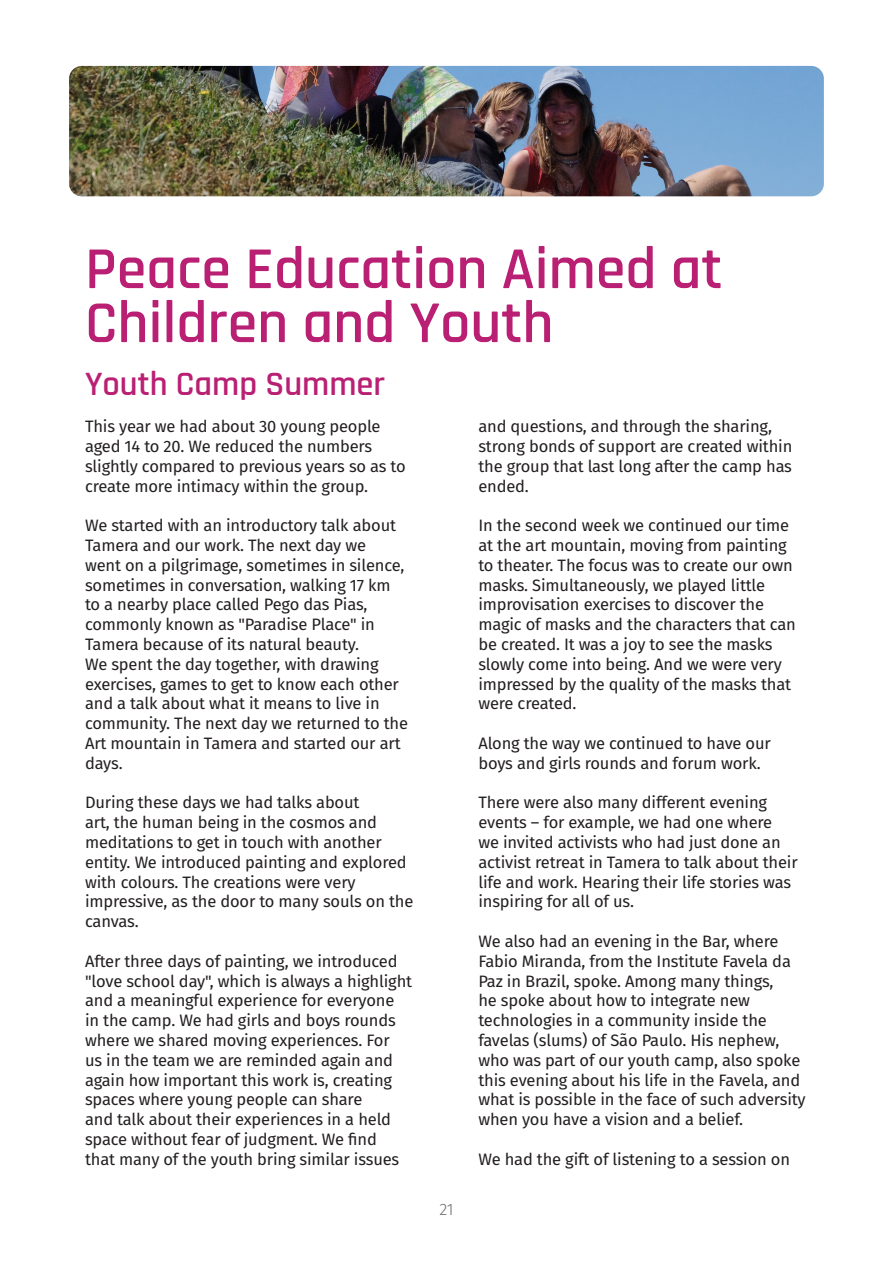
<style>
.page{position:relative;width:893px;height:1263px;background:#fff}
.page>*{position:absolute;margin:0;border:0;box-sizing:border-box;transform-origin:0 0}
.t1{font:600 60px/54px "Rajdhani";color:#b92073}
.t2{font:600 34.5px "Rajdhani";color:#b92073}
.t3{font:16.5px/19.8px "Fira Sans";letter-spacing:-.01em;color:#231f20}
.t4{font:300 16.5px "Fira Sans";color:#6c6d70}
</style>
<div class="page">
<img style="left:69px;top:66px;width:755px;height:130px">
<p class="t1" style="left:85px;top:244px;width:639px">Peace Education Aimed at<br>Children and Youth</p>
<p class="t2" style="left:85px;top:364px;width:302px">Youth Camp Summer</p>
<p class="t3" style="left:85px;top:416px;width:322px">This year we had about 30 young people aged 14 to 20. We reduced the numbers slightly compared to previous years so as to create more intimacy within the group.</p>
<p class="t3" style="left:85px;top:515px;width:325px">We started with an introductory talk about Tamera and our work. The next day we<br>went on a pilgrimage, sometimes in silence, sometimes in conversation, walking 17 km to a nearby place called Pego das Pias, commonly known as "Paradise Place" in Tamera because of its natural beauty.<br>We spent the day together, with drawing exercises, games to get to know each other and a talk about what it means to live in community. The next day we returned to the Art mountain in Tamera and started our art days.</p>
<p class="t3" style="left:85px;top:792px;width:330px">During these days we had talks about<br>art, the human being in the cosmos and meditations to get in touch with another entity. We introduced painting and explored with colours. The creations were very impressive, as the door to many souls on the canvas.</p>
<p class="t3" style="left:85px;top:951px;width:329px">After three days of painting, we introduced "love school day", which is always a highlight and a meaningful experience for everyone in the camp. We had girls and boys rounds where we shared moving experiences. For<br>us in the team we are reminded again and again how important this work is, creating spaces where young people can share<br>and talk about their experiences in a held space without fear of judgment. We find<br>that many of the youth bring similar issues</p>
<p class="t4" style="left:439px;top:1197px;width:16px">21</p>
<p class="t3" style="left:478px;top:416px;width:316px">and questions, and through the sharing, strong bonds of support are created within the group that last long after the camp has ended.</p>
<p class="t3" style="left:478px;top:515px;width:319px">In the second week we continued our time at the art mountain, moving from painting to theater. The focus was to create our own masks. Simultaneously, we played little improvisation exercises to discover the magic of masks and the characters that can be created. It was a joy to see the masks slowly come into being. And we were very impressed by the quality of the masks that were created.</p>
<p class="t3" style="left:478px;top:733px;width:294px">Along the way we continued to have our boys and girls rounds and forum work.</p>
<p class="t3" style="left:478px;top:792px;width:321px">There were also many different evening events – for example, we had one where<br>we invited activists who had just done an activist retreat in Tamera to talk about their life and work. Hearing their life stories was inspiring for all of us.</p>
<p class="t3" style="left:478px;top:931px;width:329px">We also had an evening in the Bar, where Fabio Miranda, from the Institute Favela da Paz in Brazil, spoke. Among many things,<br>he spoke about how to integrate new technologies in a community inside the favelas (slums) of São Paulo. His nephew, who was part of our youth camp, also spoke this evening about his life in the Favela, and what is possible in the face of such adversity when you have a vision and a belief.</p>
<p class="t3" style="left:478px;top:1149px;width:313px">We had the gift of listening to a session on</p>
</div>
